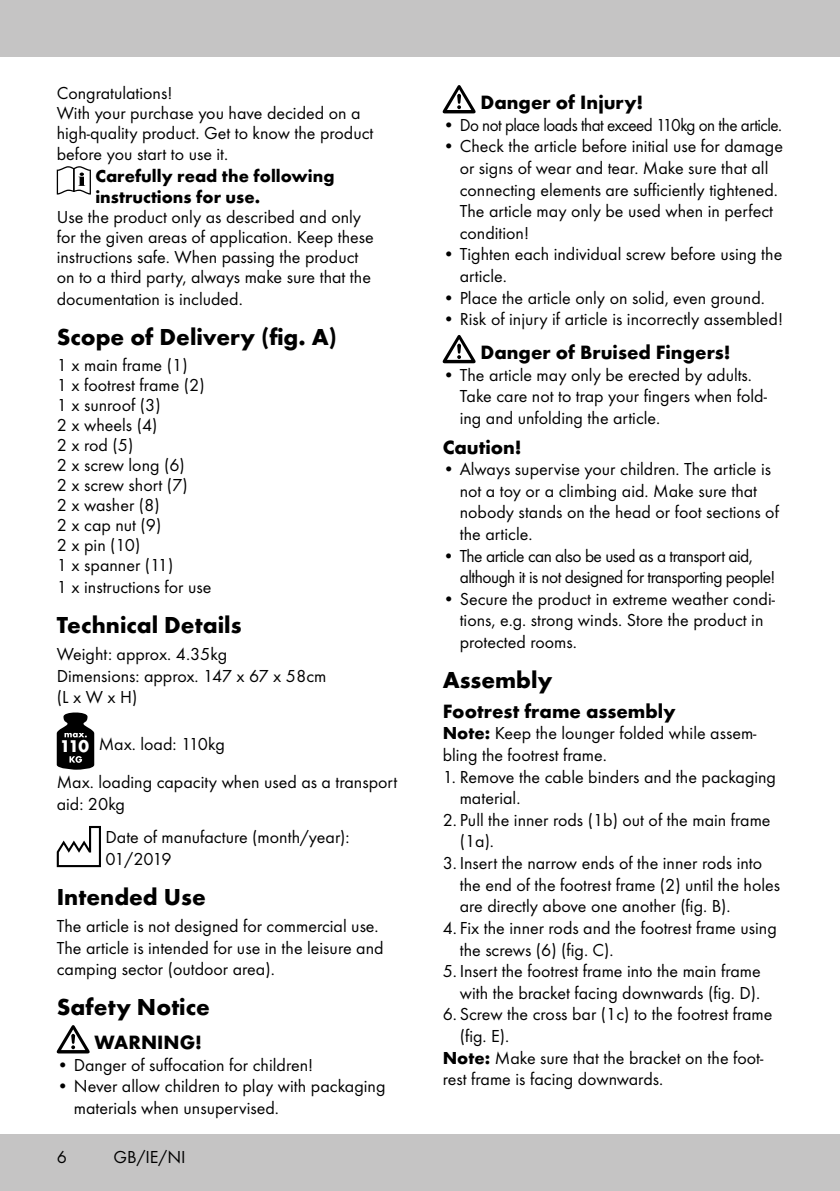
<style>
.page{position:relative;width:840px;height:1191px;background:#fff}
.page>*{position:absolute;margin:0;border:0;box-sizing:border-box;transform-origin:0 0}
.t1{font:700 24px "Futura TOT";color:#000}
.t2{font:700 20px "Futura TOT";color:#000}
.t3{font:18px/21.6px "Futura TOT Boo";color:#000}
.t4{font:18px/21.6px "Futura TOT Boo";letter-spacing:-.03em;color:#000}
.t5{font:700 18px/21.6px "Futura TOT";color:#000}
.s1{font-family:"Futura TOT";font-weight:700}
</style>
<div class="page">
<div style="left:0;top:1134px;width:839px;height:57px;background:#c5c4c4"></div>
<div style="left:0;top:0;width:839px;height:57px;background:#c5c4c4"></div>
<svg style="left:57px;top:166px;width:34px;height:28px"></svg>
<svg style="left:57px;top:712px;width:37px;height:57px;background:#333"></svg>
<svg style="left:57px;top:826px;width:44px;height:41px"></svg>
<svg style="left:57px;top:1025px;width:33px;height:28px"></svg>
<svg style="left:442px;top:85px;width:33px;height:28px"></svg>
<svg style="left:442px;top:335px;width:33px;height:28px"></svg>
<p class="t3" style="left:57px;top:82px;width:318px;line-height:20.6px">Congratulations!<br>With your purchase you have decided on a high-quality product. Get to know the product before you start to use it.</p>
<p class="t5" style="left:95px;top:165px;width:240px">Carefully read the following instructions for use.</p>
<p class="t3" style="left:57px;top:207px;width:318px;line-height:20.4px">Use the product only as described and only for the given areas of application. Keep these instructions safe. When passing the product on to a third party, always make sure that the documentation is included.</p>
<h1 class="t1" style="left:57px;top:322px;width:281px">Scope of Delivery (fig. A)</h1>
<p class="t3" style="left:57px;top:355px;width:156px;line-height:20.2px">1 x main frame (1)<br>1 x footrest frame (2)<br>1 x sunroof (3)<br>2 x wheels (4)<br>2 x rod (5)<br>2 x screw long (6)<br>2 x screw short (7)<br>2 x washer (8)<br>2 x cap nut (9)<br>2 x pin (10)<br>1 x spanner (11)<br>1 x instructions for use</p>
<h1 class="t1" style="left:57px;top:610px;width:186px">Technical Details</h1>
<p class="t3" style="left:57px;top:643px;width:271px">Weight: approx. 4.35kg<br>Dimensions: approx. 147 x 67 x 58cm (L x W x H)</p>
<p class="t3" style="left:57px;top:724px;width:342px;line-height:38.6px"><sub>110</sub> Max. load: 110kg<br>Max. loading capacity when used as a transport</p>
<p class="t3" style="left:105px;top:787px;width:245px;line-height:33px;text-indent:-49px">aid: 20kg<br>Date of manufacture (month/year):</p>
<p class="t3" style="left:105px;top:847px;width:67px">01/2019</p>
<h1 class="t1" style="left:57px;top:882px;width:150px">Intended Use</h1>
<p class="t3" style="left:57px;top:915px;width:328px">The article is not designed for commercial use.<br>The article is intended for use in the leisure and camping sector (outdoor area).</p>
<h1 class="t1" style="left:57px;top:992px;width:154px">Safety Notice</h1>
<p class="t2" style="left:95px;top:1030px;width:109px">WARNING!</p>
<p class="t3" style="left:57px;top:1054px;width:258px">• Danger of suffocation for children!</p>
<p class="t3" style="left:74px;top:1075px;width:313px;text-indent:-17px">• Never allow children to play with packaging materials when unsupervised.</p>
<p class="t3" style="left:57px;top:1146px;width:12px">6</p>
<p class="t3" style="left:113px;top:1146px;width:74px">GB/IE/NI</p>
<p class="t2" style="left:480px;top:90px;width:164px">Danger of Injury!</p>
<p class="t4" style="left:442px;top:114px;width:341px">• Do not place loads that exceed 110kg on the article.</p>
<p class="t3" style="left:459px;top:135px;width:325px;text-indent:-17px">• Check the article before initial use for damage or signs of wear and tear. Make sure that all connecting elements are sufficiently tightened.<br>The article may only be used when in perfect condition!</p>
<p class="t3" style="left:459px;top:243px;width:324px;text-indent:-17px">• Tighten each individual screw before using the article.</p>
<p class="t3" style="left:442px;top:287px;width:323px">• Place the article only on solid, even ground.</p>
<p class="t3" style="left:442px;top:308px;width:342px">• Risk of injury if article is incorrectly assembled!</p>
<p class="t2" style="left:480px;top:340px;width:251px">Danger of Bruised Fingers!</p>
<p class="t3" style="left:459px;top:364px;width:308px;text-indent:-17px">• The article may only be erected by adults.<br>Take care not to trap your fingers when fold&shy;ing and unfolding the article.</p>
<p class="t2" style="left:442px;top:434px;width:80px">Caution!</p>
<p class="t3" style="left:459px;top:458px;width:320px;text-indent:-17px">• Always supervise your children. The article is not a toy or a climbing aid. Make sure that nobody stands on the head or foot sections of the article.</p>
<p class="t4" style="left:459px;top:544px;width:317px;text-indent:-17px">• The article can also be used as a transport aid, although it is not designed for transporting people!</p>
<p class="t3" style="left:459px;top:588px;width:317px;text-indent:-17px">• Secure the product in extreme weather condi&shy;tions, e.g. strong winds. Store the product in protected rooms.</p>
<h1 class="t1" style="left:442px;top:665px;width:111px">Assembly</h1>
<p class="t2" style="left:442px;top:698px;width:234px">Footrest frame assembly</p>
<p class="t3" style="left:442px;top:722px;width:315px"><span class="s1">Note:</span> Keep the lounger folded while assem&shy;bling the footrest frame.</p>
<p class="t3" style="left:459px;top:765px;width:318px;text-indent:-17px">1. Remove the cable binders and the packaging material.</p>
<p class="t3" style="left:459px;top:809px;width:312px;text-indent:-17px">2. Pull the inner rods (1b) out of the main frame (1a).</p>
<p class="t3" style="left:459px;top:852px;width:322px;text-indent:-17px">3. Insert the narrow ends of the inner rods into the end of the footrest frame (2) until the holes are directly above one another (fig. B).</p>
<p class="t3" style="left:459px;top:917px;width:318px;text-indent:-17px">4. Fix the inner rods and the footrest frame using the screws (6) (fig. C).</p>
<p class="t3" style="left:442px;top:960px;width:319px;text-align:right">5. Insert the footrest frame into the main frame with the bracket facing downwards (fig. D).</p>
<p class="t3" style="left:442px;top:1003px;width:331px">6. Screw the cross bar (1c) to the footrest frame</p>
<p class="t3" style="left:459px;top:1025px;width:51px">(fig. E).</p>
<p class="t3" style="left:442px;top:1046px;width:322px"><span class="s1">Note:</span> Make sure that the bracket on the foot-</p>
<p class="t3" style="left:442px;top:1068px;width:222px">rest frame is facing downwards.</p>
</div>
